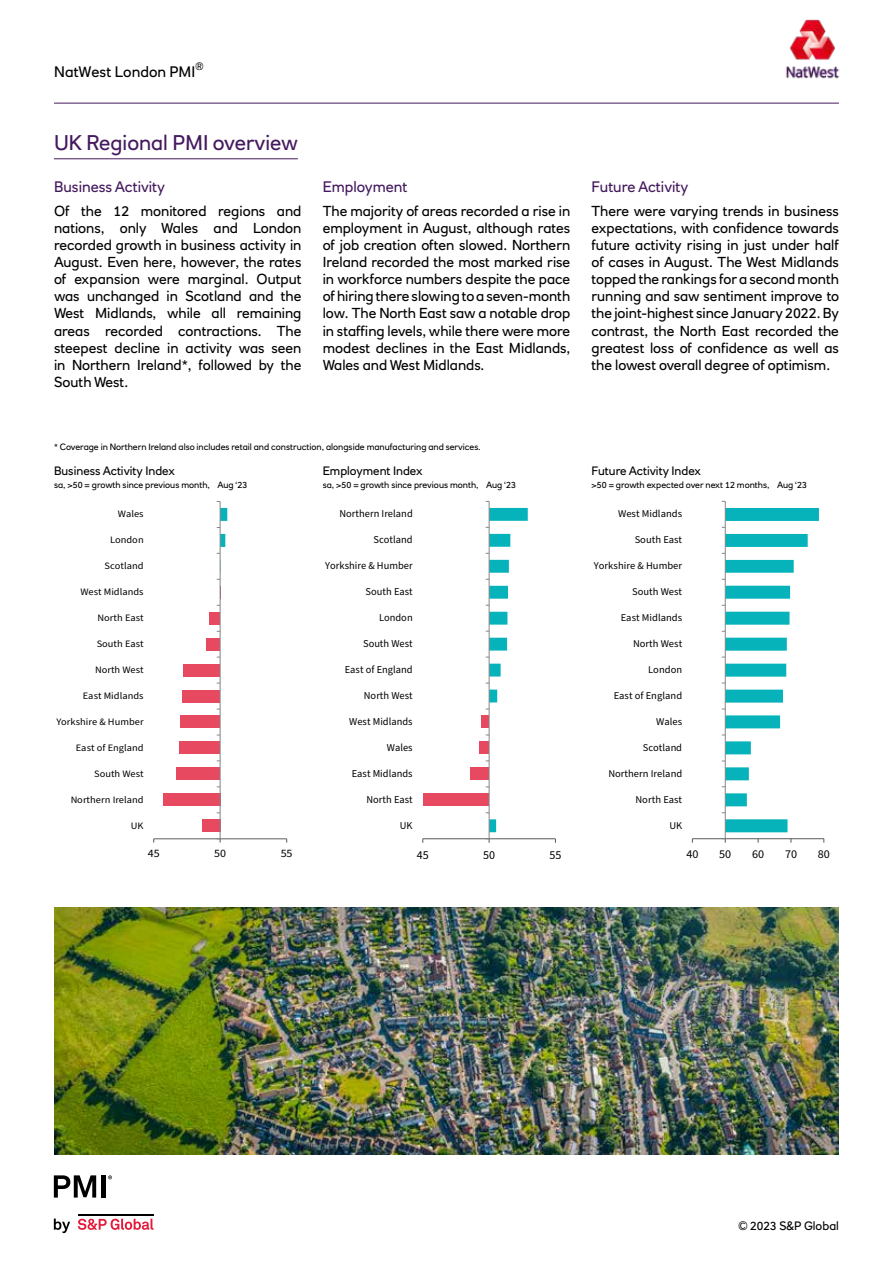
<style>
.page{position:relative;width:893px;height:1263px;background:#fff}
.page>*{position:absolute;margin:0;border:0;box-sizing:border-box;transform-origin:0 0}
.t1{font:21px "RN House Sans";color:#44195e}
.t2{font:15px "RN House Sans";color:#44195e}
.t3{font:15px "RN House Sans";letter-spacing:.005em;color:#000}
.t4{font:14.25px/17.1px "RN House Sans";color:#000;text-align:justify}
.t5{font:12.15px "Source Sans Pro";color:#000}
.t6{font:12px "RN House Sans";color:#000}
.t7{font:11.85px "Source Sans Pro";letter-spacing:-.005em;color:#000}
.t8{font:11.25px "Source Sans Pro";color:#000;scale:1.06 1}
.t9{font:10.5px "Source Sans Pro";letter-spacing:.005em;color:#000}
.t10{font:10.5px "RN House Sans";color:#000}
.t11{font:10.35px "Source Sans Pro";letter-spacing:.005em;color:#000}
.t12{font:9.75px "Source Sans Pro";letter-spacing:.005em;color:#000;scale:1.06 1}
.t13{font:9px "RN House Sans";color:#000}
</style>
<div class="page">
<hr style="left:54px;top:103px;width:785px;height:1px;background:#44195e">
<hr style="left:54px;top:1154px;width:785px;height:1px;background:#44195e">
<img style="left:785px;top:19px;width:55px;height:60px">
<svg style="left:54px;top:1218px;width:16px;height:15px"></svg>
<svg style="left:78px;top:1218px;width:75px;height:12px"></svg>
<hr style="left:78px;top:1213px;width:75px;height:2px;background:#000">
<svg style="left:54px;top:1175px;width:42px;height:22px"></svg>
<div style="left:101px;top:1175px;width:5px;height:22px;background:#000"></div>
<svg style="left:108px;top:1175px;width:4px;height:4px"></svg>
<hr style="left:54px;top:159px;width:244px;height:1px;background:#44195e">
<div style="left:202px;top:819px;width:18px;height:13px;background:#e74960"></div>
<div style="left:163px;top:793px;width:57px;height:13px;background:#e74960"></div>
<div style="left:177px;top:767px;width:43px;height:13px;background:#e74960"></div>
<div style="left:180px;top:741px;width:40px;height:13px;background:#e74960"></div>
<div style="left:181px;top:715px;width:39px;height:13px;background:#e74960"></div>
<div style="left:182px;top:690px;width:38px;height:13px;background:#e74960"></div>
<div style="left:184px;top:664px;width:36px;height:13px;background:#e74960"></div>
<div style="left:207px;top:638px;width:13px;height:13px;background:#e74960"></div>
<div style="left:209px;top:612px;width:11px;height:13px;background:#e74960"></div>
<hr style="left:154px;top:838px;width:133px;height:1px;background:#58595b">
<hr style="left:220px;top:501px;width:1px;height:338px;background:#868686">
<svg style="left:217px;top:508px;width:10px;height:65px"></svg>
<img style="left:54px;top:908px;width:785px;height:246px">
<div style="left:423px;top:793px;width:66px;height:13px;background:#e74960"></div>
<div style="left:470px;top:767px;width:19px;height:13px;background:#e74960"></div>
<div style="left:479px;top:741px;width:10px;height:13px;background:#e74960"></div>
<div style="left:482px;top:715px;width:7px;height:13px;background:#e74960"></div>
<hr style="left:423px;top:838px;width:132px;height:1px;background:#58595b">
<hr style="left:489px;top:501px;width:1px;height:338px;background:#868686">
<svg style="left:486px;top:838px;width:4px;height:5px"></svg>
<svg style="left:486px;top:508px;width:42px;height:324px"></svg>
<hr style="left:692px;top:838px;width:132px;height:1px;background:#58595b">
<hr style="left:725px;top:501px;width:1px;height:338px;background:#868686">
<svg style="left:722px;top:838px;width:4px;height:5px"></svg>
<svg style="left:722px;top:508px;width:97px;height:324px"></svg>
<p class="t10" style="left:196px;top:59px;width:10px">®</p>
<p class="t3" style="left:54px;top:63px;width:143px">NatWest London PMI</p>
<h1 class="t1" style="left:54px;top:130px;width:245px">UK Regional PMI overview</h1>
<p class="t2" style="left:54px;top:178px;width:113px">Business Activity</p>
<p class="t4" style="left:54px;top:202px;width:249px">Of the 12 monitored regions and nations, only Wales and London recorded growth in business activity in August. Even here, however, the rates of expansion were marginal. Output was unchanged in Scotland and the West Midlands, while all remaining areas recorded contractions. The steepest decline in activity was seen in Northern Ireland*, followed by the South West.</p>
<p class="t2" style="left:323px;top:178px;width:86px">Employment</p>
<p class="t4" style="left:323px;top:202px;width:249px">The majority of areas recorded a rise in employment in August, although rates of job creation often slowed. Northern Ireland recorded the most marked rise in workforce numbers despite the pace of hiring there slowing to a seven-month low. The North East saw a notable drop in staffing levels, while there were more modest declines in the East Midlands, Wales and West Midlands.</p>
<p class="t2" style="left:591px;top:178px;width:98px">Future Activity</p>
<p class="t4" style="left:591px;top:202px;width:249px">There were varying trends in business expectations, with confidence towards future activity rising in just under half of cases in August. The West Midlands topped the rankings for a second month running and saw sentiment improve to the joint-highest since January 2022. By contrast, the North East recorded the greatest loss of confidence as well as the lowest overall degree of optimism.</p>
<p class="t13" style="left:54px;top:441px;width:428px">* Coverage in Northern Ireland also includes retail and construction, alongside manufacturing and services.</p>
<p class="t6" style="left:54px;top:463px;width:122px">Business Activity Index</p>
<p class="t13" style="left:54px;top:479px;width:195px">sa, &gt;50 = growth since previous month, Aug ‘23</p>
<p class="t6" style="left:323px;top:463px;width:101px">Employment Index</p>
<p class="t13" style="left:323px;top:479px;width:195px">sa, &gt;50 = growth since previous month, Aug ‘23</p>
<p class="t6" style="left:591px;top:463px;width:111px">Future Activity Index</p>
<p class="t13" style="left:591px;top:479px;width:217px">&gt;50 = growth expected over next 12 months, Aug ‘23</p>
<p class="t12" style="left:118px;top:507px;width:26px">Wales</p>
<p class="t9" style="left:340px;top:507px;width:75px">Northern Ireland</p>
<p class="t11" style="left:618px;top:507px;width:65px">West Midlands</p>
<p class="t12" style="left:110px;top:533px;width:33px">London</p>
<p class="t9" style="left:374px;top:533px;width:41px">Scotland</p>
<p class="t11" style="left:635px;top:533px;width:49px">South East</p>
<p class="t12" style="left:105px;top:559px;width:38px">Scotland</p>
<p class="t9" style="left:325px;top:559px;width:89px">Yorkshire &amp; Humber</p>
<p class="t11" style="left:594px;top:559px;width:90px">Yorkshire &amp; Humber</p>
<p class="t12" style="left:80px;top:585px;width:61px">West Midlands</p>
<p class="t9" style="left:366px;top:585px;width:49px">South East</p>
<p class="t11" style="left:632px;top:585px;width:52px">South West</p>
<p class="t12" style="left:98px;top:611px;width:45px">North East</p>
<p class="t9" style="left:379px;top:611px;width:35px">London</p>
<p class="t11" style="left:621px;top:611px;width:63px">East Midlands</p>
<p class="t12" style="left:97px;top:637px;width:46px">South East</p>
<p class="t9" style="left:363px;top:637px;width:51px">South West</p>
<p class="t11" style="left:633px;top:637px;width:51px">North West</p>
<p class="t12" style="left:95px;top:663px;width:47px">North West</p>
<p class="t9" style="left:345px;top:663px;width:69px">East of England</p>
<p class="t11" style="left:648px;top:663px;width:36px">London</p>
<p class="t12" style="left:83px;top:689px;width:59px">East Midlands</p>
<p class="t9" style="left:364px;top:688px;width:50px">North West</p>
<p class="t11" style="left:614px;top:689px;width:70px">East of England</p>
<p class="t12" style="left:56px;top:715px;width:84px">Yorkshire &amp; Humber</p>
<p class="t9" style="left:349px;top:714px;width:65px">West Midlands</p>
<p class="t11" style="left:656px;top:714px;width:28px">Wales</p>
<p class="t12" style="left:76px;top:741px;width:65px">East of England</p>
<p class="t9" style="left:387px;top:740px;width:27px">Wales</p>
<p class="t11" style="left:643px;top:740px;width:41px">Scotland</p>
<p class="t12" style="left:94px;top:767px;width:48px">South West</p>
<p class="t9" style="left:352px;top:766px;width:62px">East Midlands</p>
<p class="t11" style="left:608px;top:766px;width:75px">Northern Ireland</p>
<p class="t12" style="left:71px;top:793px;width:70px">Northern Ireland</p>
<p class="t9" style="left:366px;top:792px;width:48px">North East</p>
<p class="t11" style="left:636px;top:792px;width:48px">North East</p>
<p class="t12" style="left:131px;top:819px;width:13px">UK</p>
<p class="t9" style="left:400px;top:818px;width:14px">UK</p>
<p class="t11" style="left:669px;top:818px;width:14px">UK</p>
<p class="t8" style="left:148px;top:846px;width:13px">45</p>
<p class="t8" style="left:214px;top:846px;width:13px">50</p>
<p class="t8" style="left:281px;top:846px;width:13px">55</p>
<p class="t5" style="left:417px;top:846px;width:13px">45</p>
<p class="t5" style="left:483px;top:846px;width:13px">50</p>
<p class="t5" style="left:549px;top:846px;width:13px">55</p>
<p class="t7" style="left:686px;top:846px;width:14px">40</p>
<p class="t7" style="left:719px;top:846px;width:14px">50</p>
<p class="t7" style="left:752px;top:846px;width:14px">60</p>
<p class="t7" style="left:785px;top:846px;width:14px">70</p>
<p class="t7" style="left:818px;top:846px;width:14px">80</p>
<p class="t6" style="left:739px;top:1218px;width:102px">© 2023 S&amp;P Global</p>
</div>
